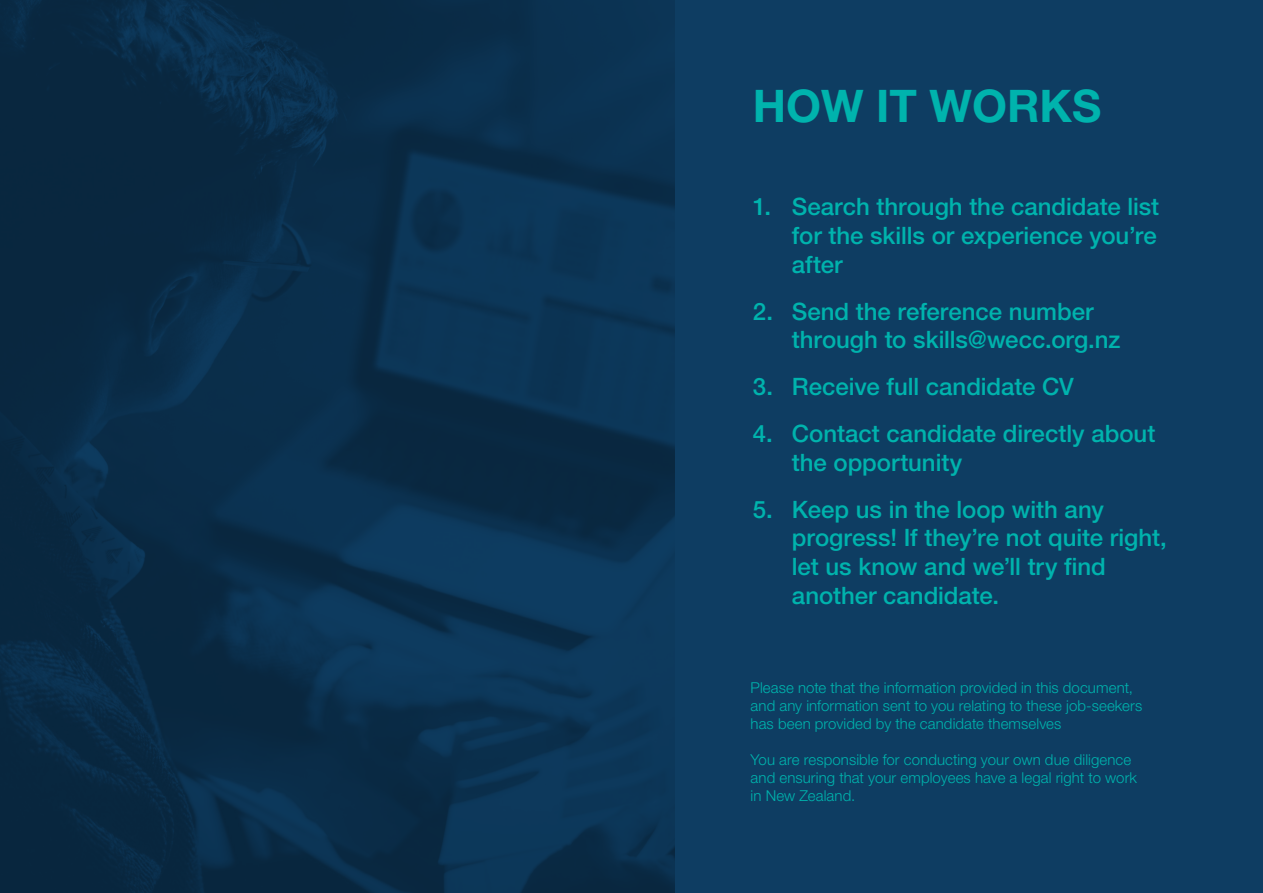
<style>
.page{position:relative;width:1263px;height:893px;background:#fff}
.page>*{position:absolute;margin:0;border:0;box-sizing:border-box;transform-origin:0 0}
.t1{font:700 45px "Helvetica Neue LT Pro";color:#00b3ad}
.t2{font:500 24px/28.8px "Helvetica Neue LT Pro";letter-spacing:-.005em;color:#00b3ad}
.t3{font:300 15px/18px "Helvetica Neue LT Pro";letter-spacing:.005em;color:#00b3ad}
</style>
<div class="page">
<div style="left:675px;top:0;width:588px;height:893px;background:#0e3d62"></div>
<img style="left:0;top:0;width:675px;height:893px">
<p class="t1" style="left:753px;top:78px;width:350px">HOW IT WORKS</p>
<p class="t2" style="left:792px;top:192px;width:369px;text-align:justify;text-indent:-39px">1. Search through the candidate list for the skills or experience you’re after</p>
<p class="t2" style="left:792px;top:296px;width:330px;text-indent:-39px">2. Send the reference number through to skills@wecc.org.nz</p>
<p class="t2" style="left:753px;top:372px;width:322px">3. Receive full candidate CV</p>
<p class="t2" style="left:792px;top:419px;width:365px;text-indent:-39px">4. Contact candidate directly about the opportunity</p>
<p class="t2" style="left:792px;top:494px;width:376px;text-indent:-39px">5. Keep us in the loop with any progress! If they’re not quite right, let us know and we’ll try find another candidate.</p>
<p class="t3" style="left:751px;top:678px;width:393px">Please note that the information provided in this document, and any information sent to you relating to these job-seekers has been provided by the candidate themselves</p>
<p class="t3" style="left:751px;top:750px;width:388px">You are responsible for conducting your own due diligence and ensuring that your employees have a legal right to work in New Zealand.</p>
</div>
